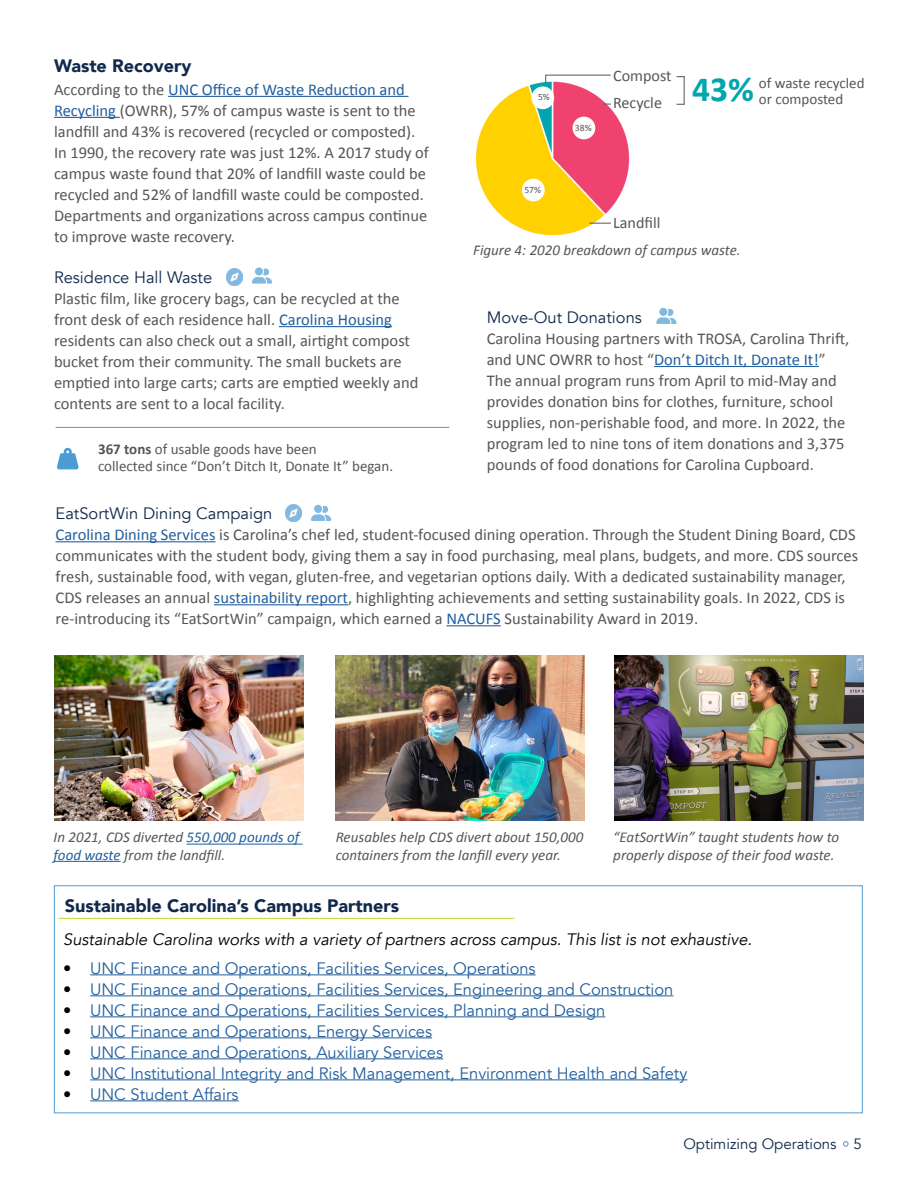
<style>
.page{position:relative;width:918px;height:1188px;background:#fff}
.page>*{position:absolute;margin:0;border:0;box-sizing:border-box;transform-origin:0 0}
.t1{font:700 35.4px "Calibri";color:#00a6ae}
.t2{font:900 18px "Avenir";color:#11294b}
.t3{font:16.5px/21px "Calibri";color:#565656}
.t4{font:16.5px "Avenir";color:#215e9e}
.t5{font:italic 16.5px "Avenir";color:#000}
.t6{font:16.5px "Avenir";color:#11294b}
.t7{font:16.05px "Calibri";color:#565656}
.t8{font:italic 15px/17.2px "Calibri";color:#565656}
.t9{font:15px/17.2px "Calibri";color:#565656}
.t10{font:15px "Avenir";color:#11294b}
.t11{font:9.6px "Calibri";color:#565656}
.s1{color:#215e9e}
.s2{font-weight:700}
.s3{color:#000}
</style>
<div class="page">
<hr style="left:279px;top:326px;width:113px;height:1px;background:#215e9e">
<img style="left:615px;top:655px;width:248px;height:166px">
<img style="left:336px;top:655px;width:248px;height:166px">
<img style="left:55px;top:655px;width:248px;height:166px">
<hr style="left:187px;top:844px;width:116px;height:1px;background:#215e9e">
<hr style="left:54px;top:861px;width:67px;height:1px;background:#215e9e">
<svg style="left:57px;top:448px;width:22px;height:21px"></svg>
<hr style="left:56px;top:427px;width:393px;height:1px;background:#4c9cd3">
<hr style="left:168px;top:96px;width:241px;height:1px;background:#215e9e">
<hr style="left:54px;top:117px;width:66px;height:1px;background:#215e9e">
<img style="left:475px;top:79px;width:155px;height:157px">
<div style="left:531px;top:86px;width:23px;height:23px;background:#fff;border-radius:50%"></div>
<div style="left:522px;top:179px;width:23px;height:22px;background:#fff;border-radius:50%"></div>
<div style="left:573px;top:117px;width:22px;height:22px;background:#fff;border-radius:50%"></div>
<hr style="left:546px;top:75px;width:65px;height:1px;background:#565656">
<svg style="left:589px;top:223px;width:22px;height:1px"></svg>
<svg style="left:677px;top:76px;width:8px;height:29px"></svg>
<div style="left:54px;top:885px;width:809px;height:228px;border:1px solid #4c9cd3"></div>
<hr style="left:90px;top:974px;width:446px;height:1px;background:#215e9e">
<hr style="left:90px;top:995px;width:584px;height:1px;background:#215e9e">
<hr style="left:90px;top:1016px;width:515px;height:1px;background:#215e9e">
<hr style="left:90px;top:1037px;width:342px;height:1px;background:#215e9e">
<hr style="left:90px;top:1058px;width:353px;height:1px;background:#215e9e">
<hr style="left:90px;top:1079px;width:597px;height:1px;background:#215e9e">
<hr style="left:90px;top:1100px;width:149px;height:1px;background:#215e9e">
<hr style="left:58px;top:918px;width:456px;height:1px;background:#c1d52f">
<svg style="left:843px;top:1142px;width:5px;height:4px"></svg>
<hr style="left:56px;top:541px;width:160px;height:1px;background:#215e9e">
<hr style="left:214px;top:604px;width:134px;height:1px;background:#215e9e">
<hr style="left:446px;top:625px;width:55px;height:1px;background:#215e9e">
<hr style="left:654px;top:366px;width:165px;height:1px;background:#215e9e">
<img style="left:227px;top:269px;width:16px;height:16px">
<svg style="left:252px;top:267px;width:20px;height:17px"></svg>
<img style="left:286px;top:505px;width:16px;height:16px">
<svg style="left:311px;top:505px;width:20px;height:16px"></svg>
<svg style="left:656px;top:308px;width:20px;height:16px"></svg>
<p class="t2" style="left:54px;top:50px;width:139px">Waste Recovery</p>
<p class="t3" style="left:54px;top:78px;width:376px">According to the <span class="s1">UNC Office of Waste Reduction and Recycling</span> (OWRR), 57% of campus waste is sent to the landfill and 43% is recovered (recycled or composted).<br>In 1990, the recovery rate was just 12%. A 2017 study of campus waste found that 20% of landfill waste could be recycled and 52% of landfill waste could be composted.<br>Departments and organizations across campus continue to improve waste recovery.</p>
<p class="t11" style="left:538px;top:90px;width:13px">5%</p>
<p class="t7" style="left:613px;top:65px;width:60px">Compost</p>
<p class="t9" style="left:759px;top:74px;width:107px">of waste recycled</p>
<h1 class="t1" style="left:692px;top:65px;width:63px">43%</h1>
<p class="t9" style="left:759px;top:90px;width:86px">or composted</p>
<p class="t7" style="left:613px;top:91px;width:50px">Recycle</p>
<p class="t11" style="left:575px;top:121px;width:18px">38%</p>
<p class="t11" style="left:524px;top:183px;width:18px">57%</p>
<p class="t7" style="left:613px;top:211px;width:49px">Landfill</p>
<p class="t8" style="left:473px;top:241px;width:269px">Figure 4: 2020 breakdown of campus waste.</p>
<p class="t6" style="left:54px;top:267px;width:160px">Residence Hall Waste</p>
<p class="t3" style="left:54px;top:287px;width:366px">Plastic film, like grocery bags, can be recycled at the front desk of each residence hall. <span class="s1">Carolina Housing </span>residents can also check out a small, airtight compost bucket from their community. The small buckets are emptied into large carts; carts are emptied weekly and contents are sent to a local facility.</p>
<p class="t9" style="left:98px;top:440px;width:297px"><span class="s2">367 tons</span> of usable goods have been<br>collected since “Don’t Ditch It, Donate It” began.</p>
<p class="t6" style="left:487px;top:307px;width:157px">Move-Out Donations</p>
<p class="t3" style="left:487px;top:327px;width:364px">Carolina Housing partners with TROSA, Carolina Thrift, and UNC OWRR to host “<span class="s1">Don’t Ditch It, Donate It!</span>” The annual program runs from April to mid-May and provides donation bins for clothes, furniture, school supplies, non-perishable food, and more. In 2022, the program led to nine tons of item donations and 3,375 pounds of food donations for Carolina Cupboard.</p>
<p class="t6" style="left:56px;top:503px;width:218px">EatSortWin Dining Campaign</p>
<p class="t3" style="left:56px;top:524px;width:804px"><span class="s1">Carolina Dining Services</span> is Carolina’s chef led, student-focused dining operation. Through the Student Dining Board, CDS communicates with the student body, giving them a say in food purchasing, meal plans, budgets, and more. CDS sources fresh, sustainable food, with vegan, gluten-free, and vegetarian options daily. With a dedicated sustainability manager, CDS releases an annual <span class="s1">sustainability report</span>, highlighting achievements and setting sustainability goals. In 2022, CDS is re-introducing its “EatSortWin” campaign, which earned a <span class="s1">NACUFS</span> Sustainability Award in 2019.</p>
<p class="t8" style="left:54px;top:828px;width:247px">In 2021, CDS diverted <span class="s1">550,000 pounds of food waste</span> from the landfill.</p>
<p class="t8" style="left:336px;top:828px;width:249px">Reusables help CDS divert about 150,000 containers from the lanfill every year.</p>
<p class="t8" style="left:613px;top:828px;width:227px">“EatSortWin” taught students how to properly dispose of their food waste.</p>
<p class="t2" style="left:65px;top:890px;width:336px">Sustainable Carolina’s Campus Partners</p>
<p class="t5" style="left:63px;top:930px;width:690px">Sustainable Carolina works with a variety of partners across campus. This list is not exhaustive.</p>
<p class="t4" style="left:63px;top:958px;width:474px"><span class="s3">•</span> UNC Finance and Operations, Facilities Services, Operations</p>
<p class="t4" style="left:63px;top:979px;width:612px"><span class="s3">•</span> UNC Finance and Operations, Facilities Services, Engineering and Construction</p>
<p class="t4" style="left:63px;top:1000px;width:544px"><span class="s3">•</span> UNC Finance and Operations, Facilities Services, Planning and Design</p>
<p class="t4" style="left:63px;top:1021px;width:371px"><span class="s3">•</span> UNC Finance and Operations, Energy Services</p>
<p class="t4" style="left:63px;top:1042px;width:381px"><span class="s3">•</span> UNC Finance and Operations, Auxiliary Services</p>
<p class="t4" style="left:63px;top:1063px;width:626px"><span class="s3">•</span> UNC Institutional Integrity and Risk Management, Environment Health and Safety</p>
<p class="t4" style="left:63px;top:1084px;width:177px"><span class="s3">•</span> UNC Student Affairs</p>
<p class="t10" style="left:683px;top:1135px;width:180px">Optimizing Operations 5</p>
</div>
